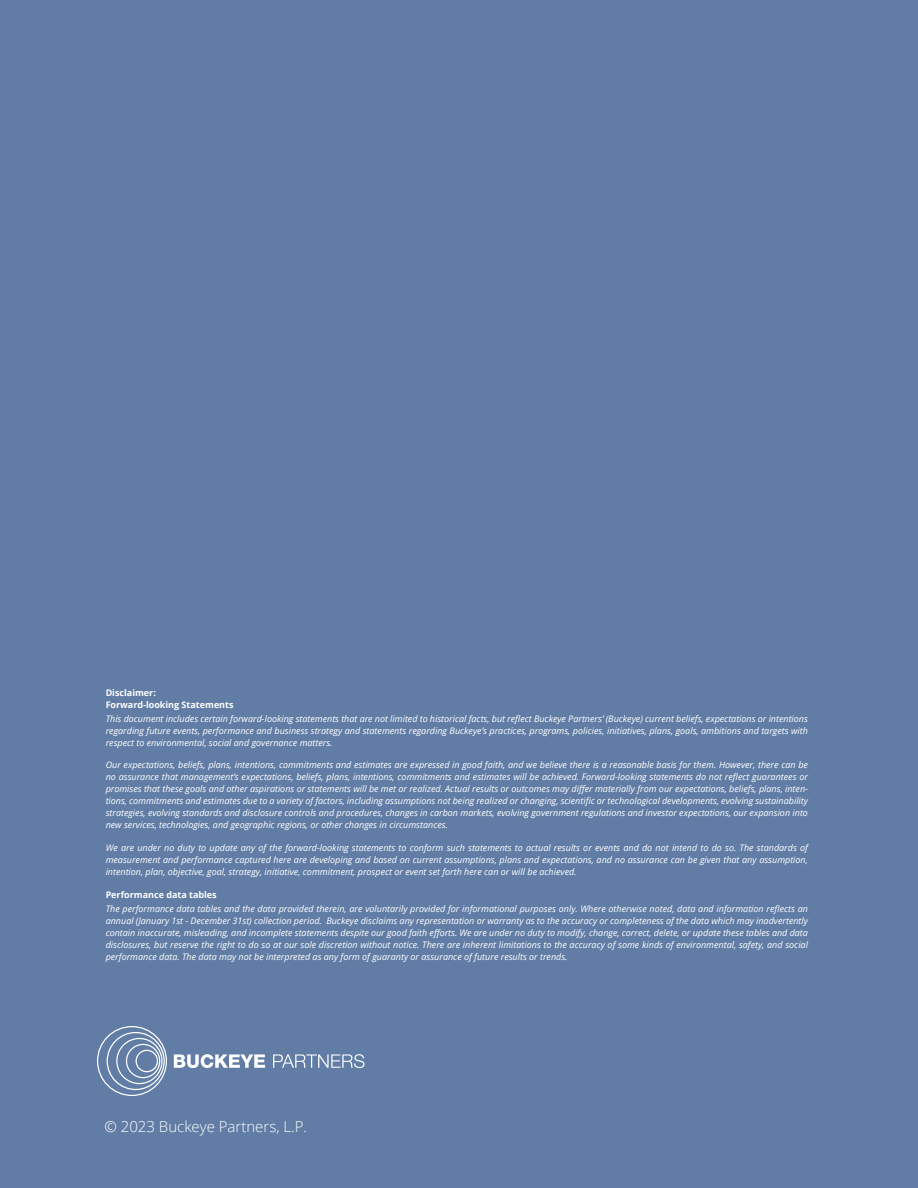
<style>
.page{position:relative;width:918px;height:1188px;background:#617da6}
.page>*{position:absolute;margin:0;border:0;box-sizing:border-box;transform-origin:0 0}
.t1{font:300 15px "Open Sans";color:#fff}
.t2{font:italic 9px/12px "Open Sans";color:#fff;text-align:justify}
.t3{font:700 9px/12px "Open Sans";color:#fff}
</style>
<div class="page">
<svg style="left:174px;top:1054px;width:91px;height:14px"></svg>
<svg style="left:273px;top:1054px;width:91px;height:14px"></svg>
<svg style="left:97px;top:1026px;width:70px;height:70px"></svg>
<p class="t3" style="left:106px;top:687px;width:129px">Disclaimer:<br>Forward-looking Statements</p>
<p class="t2" style="left:106px;top:713px;width:704px">This document includes certain forward-looking statements that are not limited to historical facts, but reflect Buckeye Partners’ (Buckeye) current beliefs, expectations or intentions regarding future events, performance and business strategy and statements regarding Buckeye’s practices, programs, policies, initiatives, plans, goals, ambitions and targets with respect to environmental, social and governance matters.</p>
<p class="t2" style="left:106px;top:759px;width:704px">Our expectations, beliefs, plans, intentions, commitments and estimates are expressed in good faith, and we believe there is a reasonable basis for them. However, there can be no assurance that management’s expectations, beliefs, plans, intentions, commitments and estimates will be achieved. Forward-looking statements do not reflect guarantees or promises that these goals and other aspirations or statements will be met or realized. Actual results or outcomes may differ materially from our expectations, beliefs, plans, inten&shy;tions, commitments and estimates due to a variety of factors, including assumptions not being realized or changing, scientific or technological developments, evolving sustainability strategies, evolving standards and disclosure controls and procedures, changes in carbon markets, evolving government regulations and investor expectations, our expansion into new services, technologies, and geographic regions, or other changes in circumstances.</p>
<p class="t2" style="left:106px;top:842px;width:704px">We are under no duty to update any of the forward-looking statements to conform such statements to actual results or events and do not intend to do so. The standards of measurement and performance captured here are developing and based on current assumptions, plans and expectations, and no assurance can be given that any assumption, intention, plan, objective, goal, strategy, initiative, commitment, prospect or event set forth here can or will be achieved.</p>
<p class="t3" style="left:106px;top:890px;width:113px">Performance data tables</p>
<p class="t2" style="left:106px;top:902px;width:704px">The performance data tables and the data provided therein, are voluntarily provided for informational purposes only. Where otherwise noted, data and information reflects an annual (January 1st - December 31st) collection period. Buckeye disclaims any representation or warranty as to the accuracy or completeness of the data which may inadvertently contain inaccurate, misleading, and incomplete statements despite our good faith efforts. We are under no duty to modify, change, correct, delete, or update these tables and data disclosures, but reserve the right to do so at our sole discretion without notice. There are inherent limitations to the accuracy of some kinds of environmental, safety, and social performance data. The data may not be interpreted as any form of guaranty or assurance of future results or trends.</p>
<h1 class="t1" style="left:104px;top:1121px;width:204px">© 2023 Buckeye Partners, L.P.</h1>
</div>
